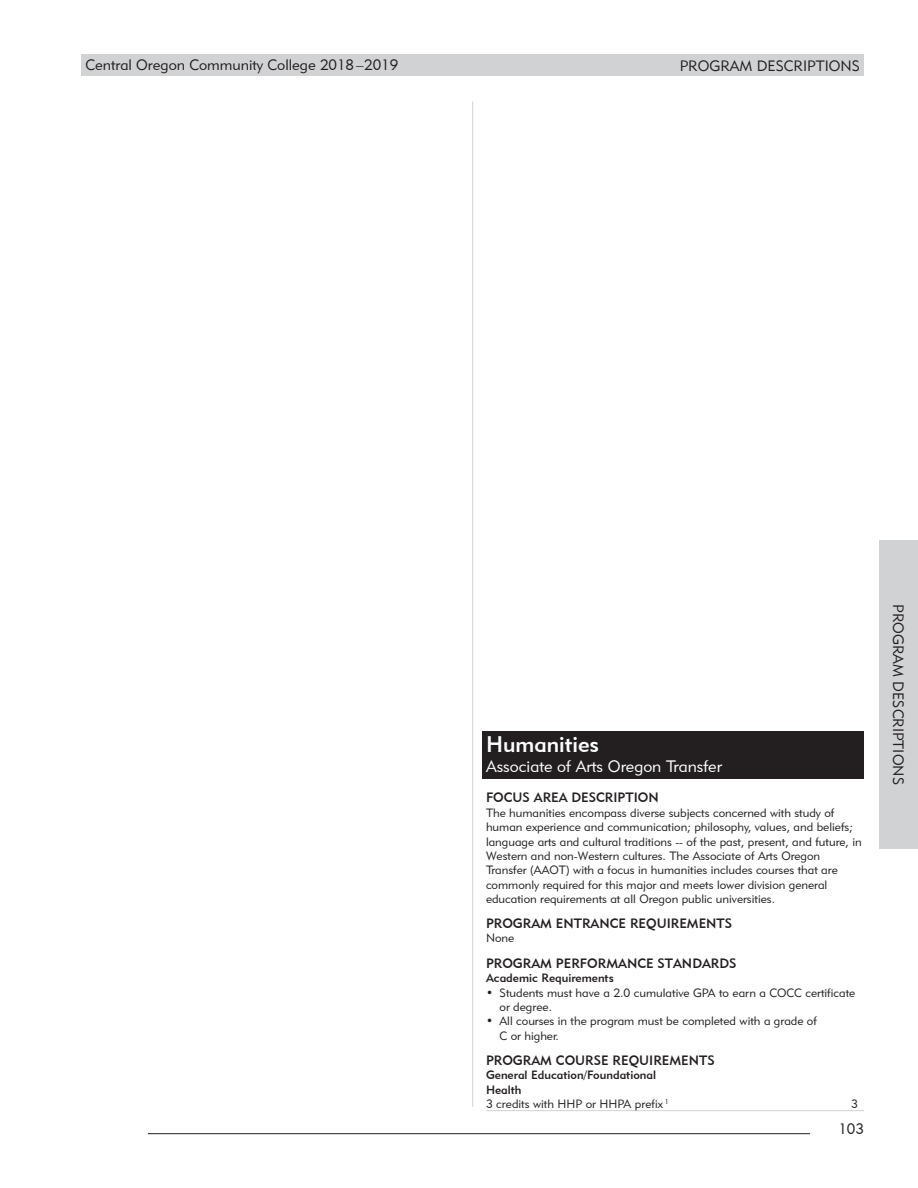
<style>
.page{position:relative;width:918px;height:1188px;background:#fff}
.page>*{position:absolute;margin:0;border:0;box-sizing:border-box;transform-origin:0 0}
.program_bold_subhead{font:22.5px "Geometric 415 BT Medium A";color:#fff}
.program_bold_subhead-2{font:16.5px "Geometric 415 BT Lite A";color:#fff}
.t1{font:15px "Geometric 415 BT Lite A";color:#231f20}
.program_bold_subhead-3{font:13.5px "Geometric 415 BT Medium A";color:#231f20}
.subhead_9_caps{font:13.5px "Geometric 415 BT Medium A";color:#231f20}
.program_bold_subhead-4{font:12px/14.2px "Geometric 415 BT Lite A";color:#231f20}
.program_bold_subhead-5{font:12px "Geometric 415 BT Medium A";color:#231f20}
.course_requirements{font:12px "Geometric 415 BT Lite A";color:#231f20}
</style>
<div class="page">
<div style="left:81px;top:54px;width:783px;height:21px;background:#d1d2d4"></div>
<hr style="left:148px;top:1133px;width:662px;height:1px;background:#231f20">
<hr style="left:472px;top:102px;width:1px;height:1005px;background:#d1d2d4">
<div style="left:880px;top:540px;width:38px;height:309px;background:#d1d2d4"></div>
<div style="left:482px;top:731px;width:382px;height:26px;background:#231f20"></div>
<div style="left:482px;top:755px;width:382px;height:24px;background:#231f20"></div>
<hr style="left:486px;top:1110px;width:378px;height:1px;background:#d1d2d4">
<p class="t1" style="left:86px;top:55px;width:314px">Central Oregon Community College 2018 –2019</p>
<p class="t1" style="left:680px;top:56px;width:182px">PROGRAM DESCRIPTIONS</p>
<p class="program_bold_subhead" style="left:486px;top:730px;width:115px">Humanities</p>
<p class="program_bold_subhead-2" style="left:486px;top:756px;width:237px">Associate of Arts Oregon Transfer</p>
<p class="program_bold_subhead-3" style="left:486px;top:789px;width:174px">FOCUS AREA DESCRIPTION</p>
<p class="program_bold_subhead-4" style="left:486px;top:806px;width:377px">The humanities encompass diverse subjects concerned with study of human experience and communication; philosophy, values, and beliefs; language arts and cultural traditions -- of the past, present, and future, in Western and non-Western cultures. The Associate of Arts Oregon Transfer (AAOT) with a focus in humanities includes courses that are commonly required for this major and meets lower division general education requirements at all Oregon public universities.</p>
<p class="program_bold_subhead-3" style="left:486px;top:915px;width:248px">PROGRAM ENTRANCE REQUIREMENTS</p>
<p class="program_bold_subhead-4" style="left:486px;top:931px;width:30px">None</p>
<p class="program_bold_subhead-3" style="left:486px;top:955px;width:252px">PROGRAM PERFORMANCE STANDARDS</p>
<p class="program_bold_subhead-5" style="left:486px;top:970px;width:129px">Academic Requirements</p>
<p class="program_bold_subhead-4" style="left:500px;top:985px;width:357px;text-indent:-14px">• Students must have a 2.0 cumulative GPA to earn a COCC certificate or degree.</p>
<p class="program_bold_subhead-4" style="left:500px;top:1014px;width:319px;text-indent:-14px">• All courses in the program must be completed with a grade of<br>C or higher.</p>
<p class="subhead_9_caps" style="left:486px;top:1052px;width:230px">PROGRAM COURSE REQUIREMENTS</p>
<p class="program_bold_subhead-5" style="left:486px;top:1068px;width:172px">General Education/Foundational</p>
<p class="program_bold_subhead-5" style="left:486px;top:1082px;width:37px">Health</p>
<p class="course_requirements" style="left:486px;top:1097px;width:184px">3 credits with HHP or HHPA prefix <sup>1</sup></p>
<p class="course_requirements" style="left:851px;top:1097px;width:8px">3</p>
<p class="t1" style="left:838px;top:1120px;width:27px">103</p>
<p class="t1" style="left:908px;top:604px;width:182px;rotate:90deg">PROGRAM DESCRIPTIONS</p>
</div>
